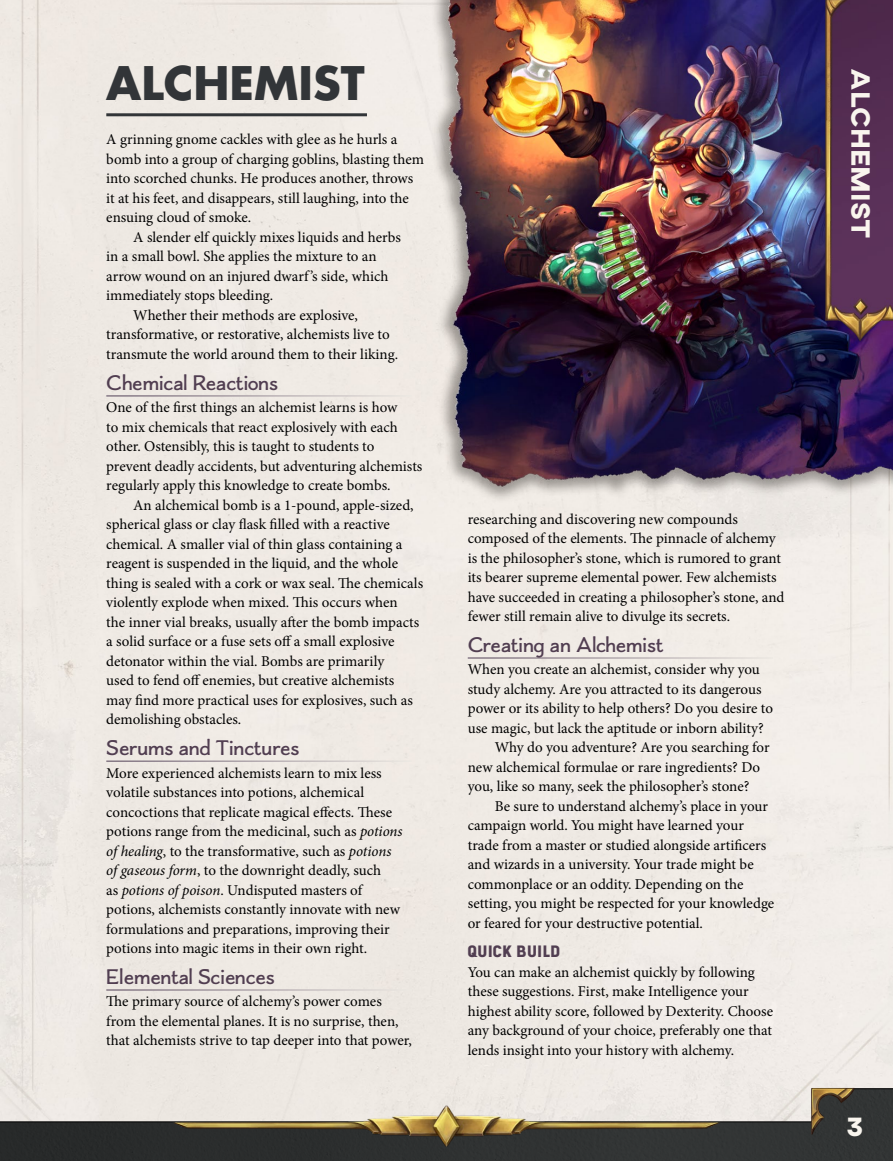
<style>
.page{position:relative;width:893px;height:1161px;background:#fff}
.page>*{position:absolute;margin:0;border:0;box-sizing:border-box;transform-origin:0 0}
.t1{font:700 45px "Futura LT";color:#323538}
.t2{font:800 27px "AXIS";color:#f9f5ee}
.t3{font:22.5px "Boucherie Flared";color:#513e51}
.t4{font:15.75px "Shrimp";color:#513e51}
.t5{font:15px/19.5px "Minion Pro";color:#000}
.s1{font-style:italic}
</style>
<div class="page">
<hr style="left:106px;top:113px;width:261px;height:3px;background:#323538">
<img style="left:425px;top:0;width:468px;height:515px">
<svg style="left:0;top:1088px;width:893px;height:73px;background:#7e7e7b"></svg>
<img style="left:172px;top:1102px;width:551px;height:45px">
<img style="left:810px;top:1086px;width:44px;height:48px">
<img style="left:825px;top:0;width:68px;height:344px">
<h1 class="t1" style="left:106px;top:53px;width:260px">ALCHEMIST</h1>
<p class="t5" style="left:106px;top:130px;width:293px">A grinning gnome cackles with glee as he hurls a</p>
<p class="t5" style="left:106px;top:149px;width:319px">bomb into a group of charging goblins, blasting them</p>
<p class="t5" style="left:106px;top:169px;width:309px">into scorched chunks. He produces another, throws</p>
<p class="t5" style="left:106px;top:188px;width:304px">it at his feet, and disappears, still laughing, into the</p>
<p class="t5" style="left:106px;top:208px;width:146px">ensuing cloud of smoke.</p>
<p class="t5" style="left:133px;top:227px;width:269px">A slender elf quickly mixes liquids and herbs</p>
<p class="t5" style="left:106px;top:247px;width:272px">in a small bowl. She applies the mixture to an</p>
<p class="t5" style="left:106px;top:266px;width:284px">arrow wound on an injured dwarf ’s side, which</p>
<p class="t5" style="left:106px;top:286px;width:168px">immediately stops bleeding.</p>
<p class="t5" style="left:133px;top:305px;width:226px">Whether their methods are explosive,</p>
<p class="t5" style="left:106px;top:325px;width:285px">transformative, or restorative, alchemists live to</p>
<p class="t5" style="left:106px;top:344px;width:293px">transmute the world around them to their liking.</p>
<h3 class="t3" style="left:106px;top:369px;width:173px">Chemical Reactions</h3>
<p class="t5" style="left:106px;top:398px;width:318px">One of the first things an alchemist learns is how<br>to mix chemicals that react explosively with each other. Ostensibly, this is taught to students to prevent deadly accidents, but adventuring alchemists regularly apply this knowledge to create bombs.</p>
<p class="t5" style="left:106px;top:495px;width:318px;text-indent:27px">An alchemical bomb is a 1-pound, apple-sized, spherical glass or clay flask filled with a reactive chemical. A smaller vial of thin glass containing a reagent is suspended in the liquid, and the whole thing is sealed with a cork or wax seal. The chemicals violently explode when mixed. This occurs when<br>the inner vial breaks, usually after the bomb impacts a solid surface or a fuse sets off a small explosive detonator within the vial. Bombs are primarily<br>used to fend off enemies, but creative alchemists may find more practical uses for explosives, such as demolishing obstacles.</p>
<h3 class="t3" style="left:106px;top:734px;width:195px">Serums and Tinctures</h3>
<p class="t5" style="left:106px;top:763px;width:298px">More experienced alchemists learn to mix less volatile substances into potions, alchemical concoctions that replicate magical effects. These potions range from the medicinal, such as <span class="s1">potions of healing</span>, to the transformative, such as <span class="s1">potions of gaseous form</span>, to the downright deadly, such<br>as <span class="s1">potions of poison</span>. Undisputed masters of potions, alchemists constantly innovate with new formulations and preparations, improving their potions into magic items in their own right.</p>
<h3 class="t3" style="left:106px;top:963px;width:170px">Elemental Sciences</h3>
<p class="t5" style="left:106px;top:992px;width:307px">The primary source of alchemy’s power comes from the elemental planes. It is no surprise, then, that alchemists strive to tap deeper into that power,</p>
<p class="t5" style="left:468px;top:509px;width:318px">researching and discovering new compounds composed of the elements. The pinnacle of alchemy is the philosopher’s stone, which is rumored to grant its bearer supreme elemental power. Few alchemists have succeeded in creating a philosopher’s stone, and fewer still remain alive to divulge its secrets.</p>
<h3 class="t3" style="left:468px;top:631px;width:197px">Creating an Alchemist</h3>
<p class="t5" style="left:468px;top:660px;width:294px">When you create an alchemist, consider why you</p>
<p class="t5" style="left:468px;top:679px;width:295px">study alchemy. Are you attracted to its dangerous</p>
<p class="t5" style="left:468px;top:699px;width:307px">power or its ability to help others? Do you desire to</p>
<p class="t5" style="left:468px;top:718px;width:297px">use magic, but lack the aptitude or inborn ability?</p>
<p class="t5" style="left:495px;top:738px;width:276px">Why do you adventure? Are you searching for</p>
<p class="t5" style="left:468px;top:757px;width:294px">new alchemical formulae or rare ingredients? Do</p>
<p class="t5" style="left:468px;top:777px;width:283px">you, like so many, seek the philosopher’s stone?</p>
<p class="t5" style="left:495px;top:796px;width:275px">Be sure to understand alchemy’s place in your</p>
<p class="t5" style="left:468px;top:816px;width:278px">campaign world. You might have learned your</p>
<p class="t5" style="left:468px;top:835px;width:300px">trade from a master or studied alongside artificers</p>
<p class="t5" style="left:468px;top:855px;width:287px">and wizards in a university. Your trade might be</p>
<p class="t5" style="left:468px;top:874px;width:277px">commonplace or an oddity. Depending on the</p>
<p class="t5" style="left:468px;top:894px;width:308px">setting, you might be respected for your knowledge</p>
<p class="t5" style="left:468px;top:913px;width:237px">or feared for your destructive potential.</p>
<p class="t4" style="left:468px;top:942px;width:94px">QUICK BUILD</p>
<p class="t5" style="left:468px;top:962px;width:307px">You can make an alchemist quickly by following these suggestions. First, make Intelligence your highest ability score, followed by Dexterity. Choose any background of your choice, preferably one that lends insight into your history with alchemy.</p>
<h2 class="t2" style="left:878px;top:68px;width:171px;rotate:90deg">Alchemist</h2>
<h2 class="t2" style="left:846px;top:1108px;width:19px">3</h2>
</div>
